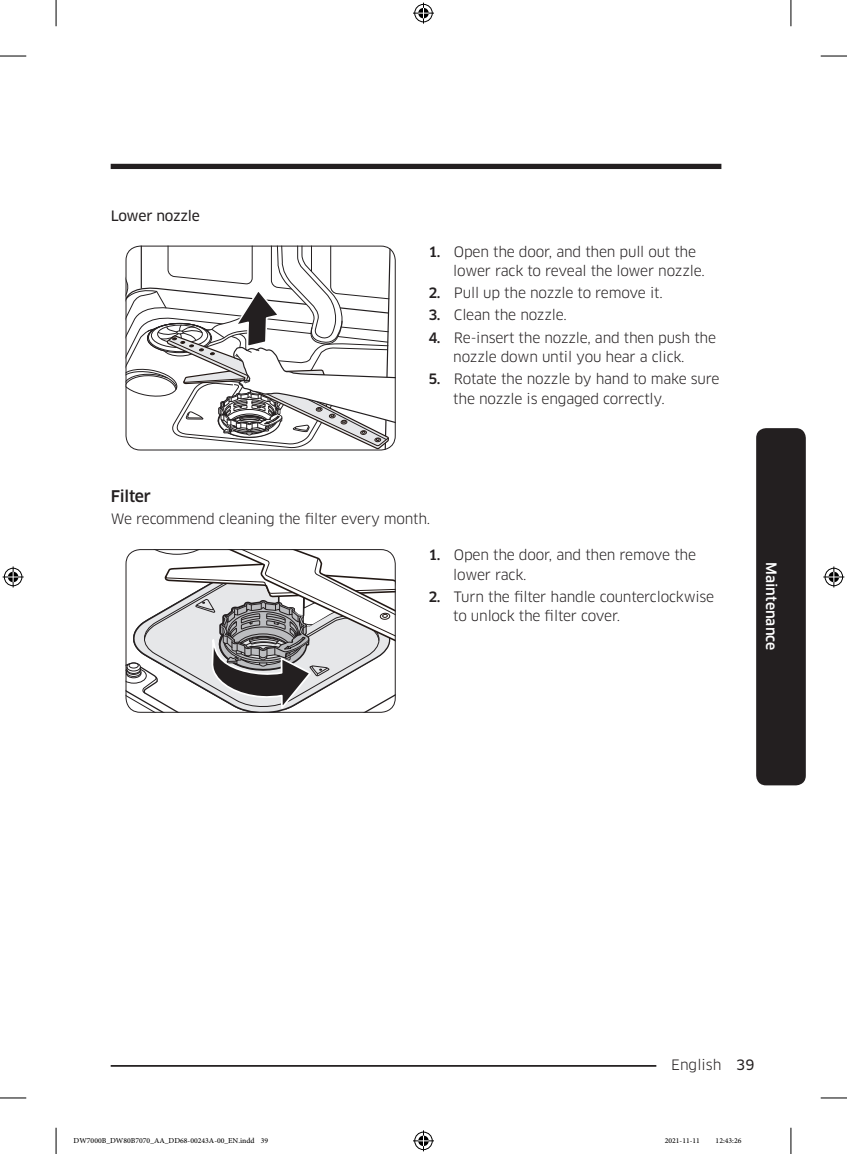
<style>
.page{position:relative;width:847px;height:1154px;background:#fff}
.page>*{position:absolute;margin:0;border:0;box-sizing:border-box;transform-origin:0 0}
.t1{font:500 15.75px "Samsung Clan Pro";letter-spacing:-.015em;color:#231f20}
.t2{font:14px/19.6px "Samsung Clan Pro";letter-spacing:-.015em;color:#231f20}
.t3{font:500 14px "Samsung Clan Pro";color:#fff}
.t4{font:14px "Samsung Clan Pro News";letter-spacing:-.015em;color:#231f20}
.t5{font:10.5px "Adobe Arabic";color:#000}
.s1{font-weight:500}
.s2{font-family:"Samsung Clan Pro News"}
</style>
<div class="page">
<hr style="left:111px;top:1065px;width:610px;height:2px;background:#231f20">
<div style="left:656px;top:1055px;width:80px;height:17px;background:#fff"></div>
<div style="left:755px;top:428px;width:50px;height:357px;background:#231f20;border-radius:10px"></div>
<div style="left:111px;top:164px;width:610px;height:5px;background:#231f20"></div>
<svg style="left:126px;top:246px;width:269px;height:204px"></svg>
<div style="left:125px;top:246px;width:270px;height:204px;border:1px solid #231f20;border-radius:14px"></div>
<svg style="left:127px;top:549px;width:268px;height:164px"></svg>
<div style="left:125px;top:549px;width:270px;height:164px;border:1px solid #231f20;border-radius:14px"></div>
<svg style="left:0;top:56px;width:26px;height:1px"></svg>
<svg style="left:820px;top:56px;width:26px;height:1px"></svg>
<svg style="left:0;top:1097px;width:26px;height:1px"></svg>
<svg style="left:820px;top:1097px;width:26px;height:1px"></svg>
<svg style="left:56px;top:0;width:1px;height:26px"></svg>
<svg style="left:56px;top:1128px;width:1px;height:26px"></svg>
<svg style="left:790px;top:0;width:1px;height:26px"></svg>
<svg style="left:790px;top:1128px;width:1px;height:26px"></svg>
<svg style="left:413px;top:3px;width:21px;height:21px"></svg>
<svg style="left:413px;top:1130px;width:21px;height:21px"></svg>
<svg style="left:3px;top:566px;width:21px;height:21px"></svg>
<svg style="left:823px;top:566px;width:21px;height:21px"></svg>
<h4 class="t4" style="left:111px;top:207px;width:91px">Lower nozzle</h4>
<p class="t2" style="left:453px;top:242px;width:253px;text-indent:-25px"><span class="s1">1.</span> Open the door, and then pull out the lower rack to reveal the lower nozzle.</p>
<p class="t2" style="left:428px;top:283px;width:236px"><span class="s1">2.</span> Pull up the nozzle to remove it.</p>
<p class="t2" style="left:428px;top:305px;width:140px"><span class="s1">3.</span> Clean the nozzle.</p>
<p class="t2" style="left:428px;top:328px;width:289px;text-align:center"><span class="s1">4.</span> Re-insert the nozzle, and then push the nozzle down until you hear a click.</p>
<p class="t2" style="left:453px;top:369px;width:268px;text-indent:-25px"><span class="s1">5.</span> Rotate the nozzle by hand to make sure the nozzle is engaged correctly.</p>
<h3 class="t1" style="left:111px;top:487px;width:42px">Filter</h3>
<p class="t2" style="left:111px;top:509px;width:321px">We recommend cleaning the filter every month.</p>
<p class="t2" style="left:453px;top:545px;width:244px;text-indent:-25px"><span class="s1">1.</span> Open the door, and then remove the lower rack.</p>
<p class="t2" style="left:453px;top:587px;width:262px;text-indent:-25px"><span class="s1">2.</span> Turn the filter handle counterclockwise to unlock the filter cover.</p>
<p class="t3" style="left:779px;top:562px;width:90px;rotate:90deg">Maintenance</p>
<p class="t2" style="left:671px;top:1055px;width:85px">English <span class="s2">39</span></p>
<p class="t5" style="left:74px;top:1133px;width:196px">DW7000B_DW80B7070_AA_DD68-00243A-00_EN.indd 39</p>
<p class="t5" style="left:664px;top:1133px;width:37px">2021-11-11</p>
<p class="t5" style="left:715px;top:1133px;width:27px">12:43:26</p>
</div>
